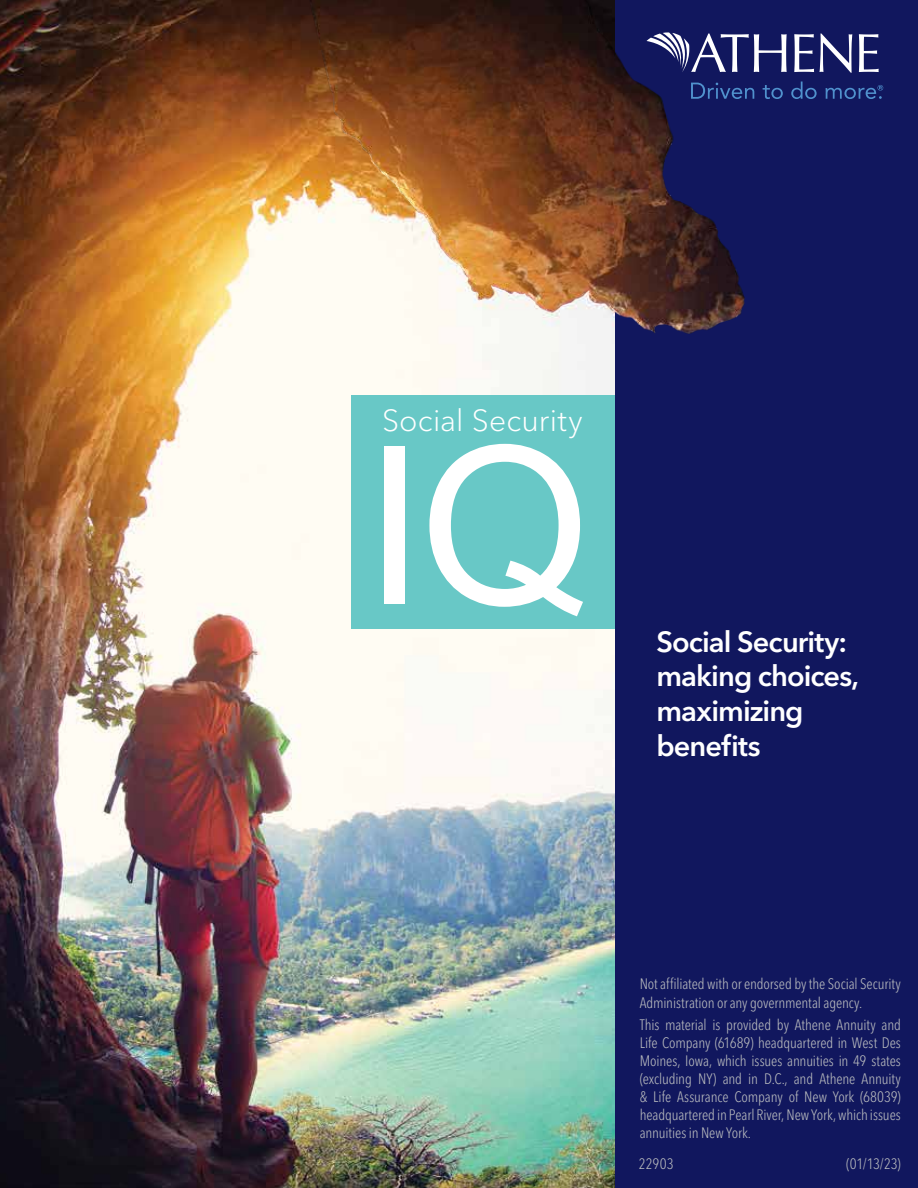
<style>
.page{position:relative;width:918px;height:1188px;background:#fff}
.page>*{position:absolute;margin:0;border:0;box-sizing:border-box;transform-origin:0 0}
.t1{font:220.05px "Arial";color:#fff}
.t2{font:300 30.3px "Avenir Next LT Pro";letter-spacing:.005em;color:#fff}
.t3{font:600 28.95px/34.8px "Avenir Next LT Pro";letter-spacing:-.03em;color:#fff}
.t4{font:300 condensed 15px/18px "Avenir Next LT Pro";letter-spacing:-.005em;color:#bcbec0}
</style>
<div class="page">
<img style="left:0;top:495px;width:616px;height:693px">
<div style="left:616px;top:0;width:302px;height:1188px;background:#11175e"></div>
<div style="left:351px;top:396px;width:264px;height:233px;background:#68c8c6"></div>
<svg style="left:794px;top:34px;width:20px;height:38px"></svg>
<svg style="left:820px;top:34px;width:32px;height:39px"></svg>
<svg style="left:859px;top:34px;width:20px;height:38px"></svg>
<svg style="left:791px;top:82px;width:26px;height:17px"></svg>
<svg style="left:826px;top:85px;width:57px;height:14px"></svg>
<img style="left:0;top:0;width:785px;height:495px">
<h2 class="t2" style="left:382px;top:403px;width:202px">Social Security</h2>
<h1 class="t1" style="left:364px;top:383px;width:229px">IQ</h1>
<h3 class="t3" style="left:656px;top:624px;width:204px">Social Security: making choices, maximizing benefits</h3>
<p class="t4" style="left:640px;top:975px;width:263px;line-height:18.8px">Not affiliated with or endorsed by the Social Security<br>Administration or any governmental agency.</p>
<p class="t4" style="left:640px;top:1016px;width:263px;text-align:justify">This material is provided by Athene Annuity and Life Company (61689) headquartered in West Des Moines, Iowa, which issues annuities in 49 states (excluding NY) and in D.C., and Athene Annuity &amp; Life Assurance Company of New York (68039) headquartered in Pearl River, New York, which issues annuities in New York.</p>
<p class="t4" style="left:639px;top:1155px;width:36px">22903</p>
<p class="t4" style="left:846px;top:1155px;width:56px">(01/13/23)</p>
</div>
